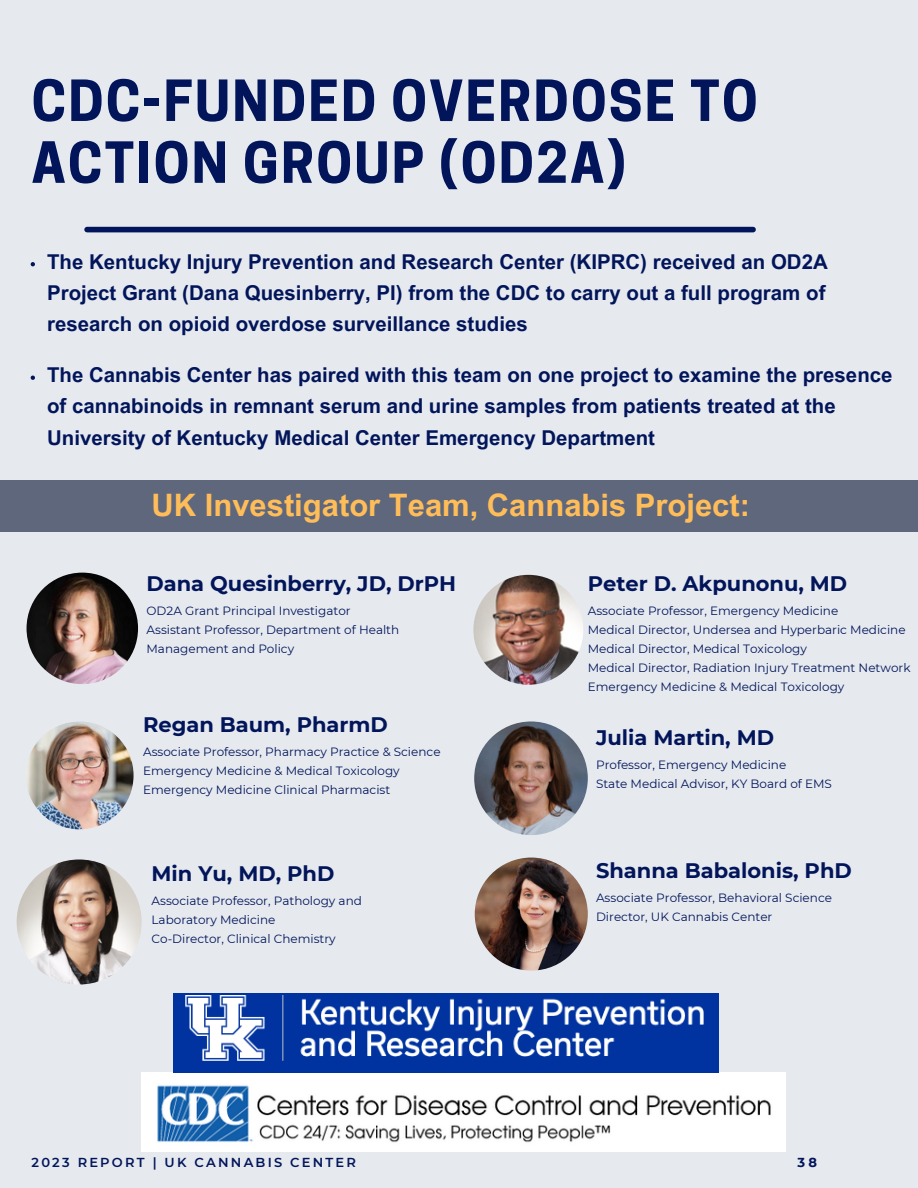
<style>
.page{position:relative;width:918px;height:1188px;background:#e6eaef}
.page>*{position:absolute;margin:0;border:0;box-sizing:border-box;transform-origin:0 0}
.t1{font:700 53.25px/61.8px "Cooper Hewitt";letter-spacing:.04em;color:#02155a}
.t2{font:700 30.9px "Arial MT Pro";color:#ffbd59}
.t3{font:700 21px "Montserrat";color:#02155a}
.t4{font:700 20.4px/31.3px "Arial MT Pro";color:#02155a;text-align:justify}
.t5{font:600 13.05px "Montserrat";letter-spacing:.17em;color:#02155a}
.t6{font:700 13.05px "Montserrat";color:#02155a}
.t7{font:12px "Montserrat";color:#02155a}
</style>
<div class="page">
<div style="left:87px;top:227px;width:666px;height:5px;background:#02155a"></div>
<img style="left:142px;top:1073px;width:643px;height:79px">
<img style="left:173px;top:993px;width:546px;height:80px">
<img style="left:474px;top:721px;width:114px;height:114px;border-radius:50%">
<img style="left:475px;top:858px;width:113px;height:113px;border-radius:50%">
<img style="left:473px;top:575px;width:110px;height:110px;border-radius:50%">
<img style="left:27px;top:573px;width:111px;height:111px;border-radius:50%">
<img style="left:17px;top:859px;width:125px;height:126px;border-radius:50%">
<img style="left:26px;top:721px;width:108px;height:108px;border-radius:50%">
<div style="left:0;top:480px;width:918px;height:51px;background:#5f677c"></div>
<svg style="left:31px;top:262px;width:4px;height:4px"></svg>
<svg style="left:31px;top:376px;width:4px;height:4px"></svg>
<p class="t1" style="left:32px;top:77px;width:728px">CDC-FUNDED OVERDOSE TO<br>ACTION GROUP (OD2A)</p>
<p class="t4" style="left:47px;top:248px;width:782px">The Kentucky Injury Prevention and Research Center (KIPRC) received an OD2A Project Grant (Dana Quesinberry, PI) from the CDC to carry out a full program of research on opioid overdose surveillance studies</p>
<p class="t4" style="left:47px;top:362px;width:847px;text-align:left">The Cannabis Center has paired with this team on one project to examine the presence of cannabinoids in remnant serum and urine samples from patients treated at the<br>University of Kentucky Medical Center Emergency Department</p>
<p class="t2" style="left:152px;top:493px;width:600px">UK Investigator Team, Cannabis Project:</p>
<p class="t3" style="left:147px;top:570px;width:311px">Dana Quesinberry, JD, DrPH</p>
<p class="t7" style="left:147px;top:603px;width:206px">OD2A Grant Principal Investigator</p>
<p class="t7" style="left:147px;top:622px;width:254px">Assistant Professor, Department of Health</p>
<p class="t7" style="left:147px;top:641px;width:149px">Management and Policy</p>
<p class="t3" style="left:143px;top:711px;width:246px">Regan Baum, PharmD</p>
<p class="t7" style="left:143px;top:744px;width:299px">Associate Professor, Pharmacy Practice &amp; Science</p>
<p class="t7" style="left:143px;top:763px;width:258px">Emergency Medicine &amp; Medical Toxicology</p>
<p class="t7" style="left:143px;top:782px;width:249px">Emergency Medicine Clinical Pharmacist</p>
<p class="t3" style="left:152px;top:861px;width:184px">Min Yu, MD, PhD</p>
<p class="t7" style="left:152px;top:894px;width:212px">Associate Professor, Pathology and</p>
<p class="t7" style="left:152px;top:913px;width:125px">Laboratory Medicine</p>
<p class="t7" style="left:152px;top:932px;width:186px">Co-Director, Clinical Chemistry</p>
<p class="t3" style="left:588px;top:570px;width:261px">Peter D. Akpunonu, MD</p>
<p class="t7" style="left:588px;top:603px;width:252px">Associate Professor, Emergency Medicine</p>
<p class="t7" style="left:588px;top:622px;width:319px">Medical Director, Undersea and Hyperbaric Medicine</p>
<p class="t7" style="left:588px;top:641px;width:221px">Medical Director, Medical Toxicology</p>
<p class="t7" style="left:588px;top:660px;width:324px">Medical Director, Radiation Injury Treatment Network</p>
<p class="t7" style="left:588px;top:679px;width:258px">Emergency Medicine &amp; Medical Toxicology</p>
<p class="t3" style="left:596px;top:724px;width:180px">Julia Martin, MD</p>
<p class="t7" style="left:596px;top:757px;width:192px">Professor, Emergency Medicine</p>
<p class="t7" style="left:596px;top:776px;width:237px">State Medical Advisor, KY Board of EMS</p>
<p class="t3" style="left:596px;top:857px;width:257px">Shanna Babalonis, PhD</p>
<p class="t7" style="left:596px;top:890px;width:237px">Associate Professor, Behavioral Science</p>
<p class="t7" style="left:596px;top:909px;width:178px">Director, UK Cannabis Center</p>
<p class="t5" style="left:32px;top:1154px;width:326px">2023 REPORT | UK CANNABIS CENTER</p>
<p class="t6" style="left:798px;top:1154px;width:21px">38</p>
</div>
